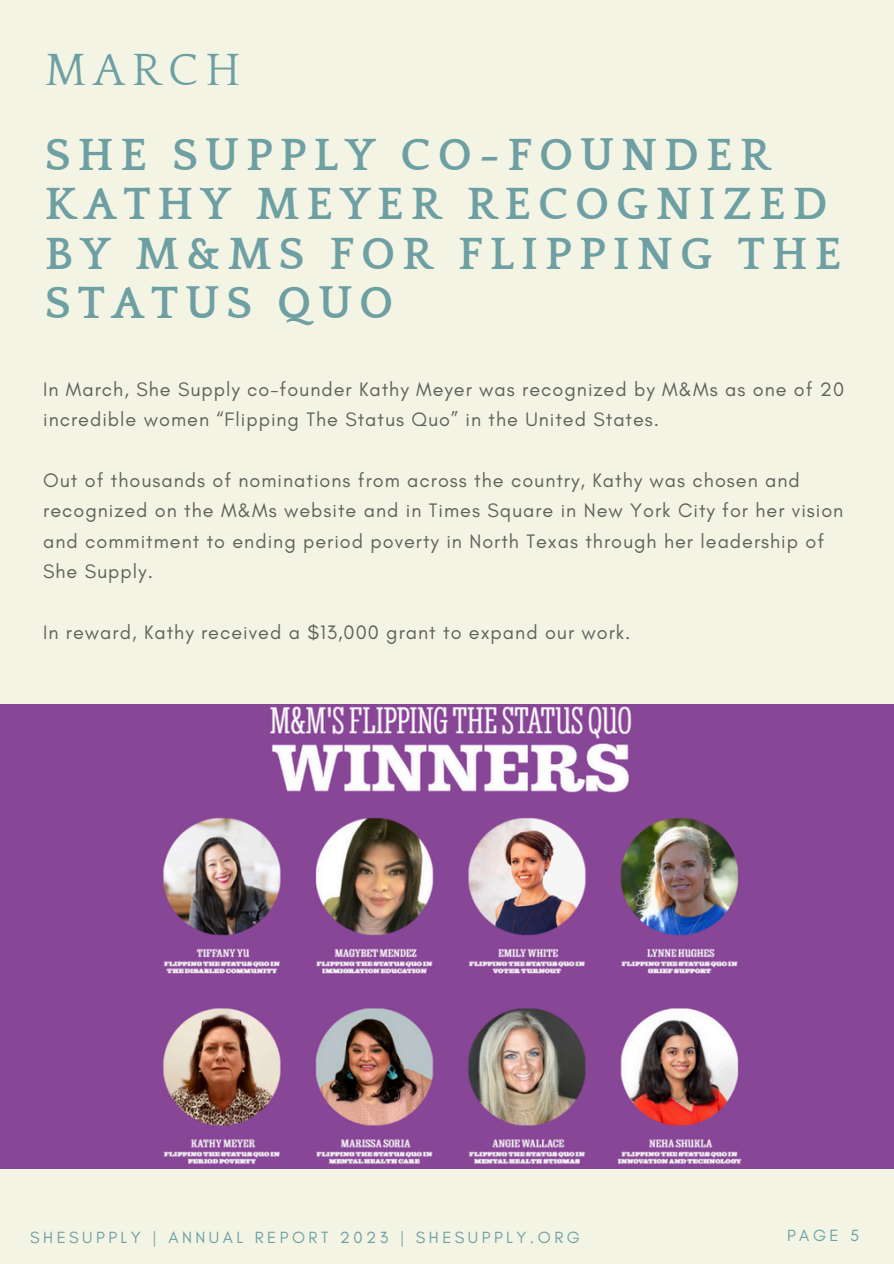
<style>
.page{position:relative;width:894px;height:1264px;background:#fff}
.page>*{position:absolute;margin:0;border:0;box-sizing:border-box;transform-origin:0 0}
.t1{font:700 46.35px/49.5px "Quattrocento";letter-spacing:.15em;color:#6d9fa3}
.t2{font:46.35px "Quattrocento";letter-spacing:.15em;color:#6d9fa3}
.t3{font:19.8px/30.5px "Glacial Indifference";letter-spacing:.05em;color:#222}
.t4{font:16.5px "Glacial Indifference";letter-spacing:.21em;color:#6d9fa3}
</style>
<div class="page">
<div style="left:0;top:0;width:893px;height:1263px;background:#f3f4e4"></div>
<img style="left:0;top:704px;width:893px;height:464px">
<h2 class="t2" style="left:45px;top:45px;width:197px">MARCH</h2>
<h3 class="t1" style="left:45px;top:131px;width:797px">SHE SUPPLY CO-FOUNDER<br>KATHY MEYER RECOGNIZED<br>BY M&amp;MS FOR FLIPPING THE<br>STATUS QUO</h3>
<p class="t3" style="left:43px;top:373px;width:802px">In March, She Supply co-founder Kathy Meyer was recognized by M&amp;Ms as one of 20 incredible women “Flipping The Status Quo” in the United States.</p>
<p class="t3" style="left:43px;top:465px;width:801px">Out of thousands of nominations from across the country, Kathy was chosen and recognized on the M&amp;Ms website and in Times Square in New York City for her vision and commitment to ending period poverty in North Texas through her leadership of She Supply.</p>
<p class="t3" style="left:43px;top:616px;width:588px">In reward, Kathy received a $13,000 grant to expand our work.</p>
<h1 class="t4" style="left:30px;top:1227px;width:551px">SHESUPPLY | ANNUAL REPORT 2023 | SHESUPPLY.ORG</h1>
<h3 class="t4" style="left:786px;top:1224px;width:74px">PAGE 5</h3>
</div>
